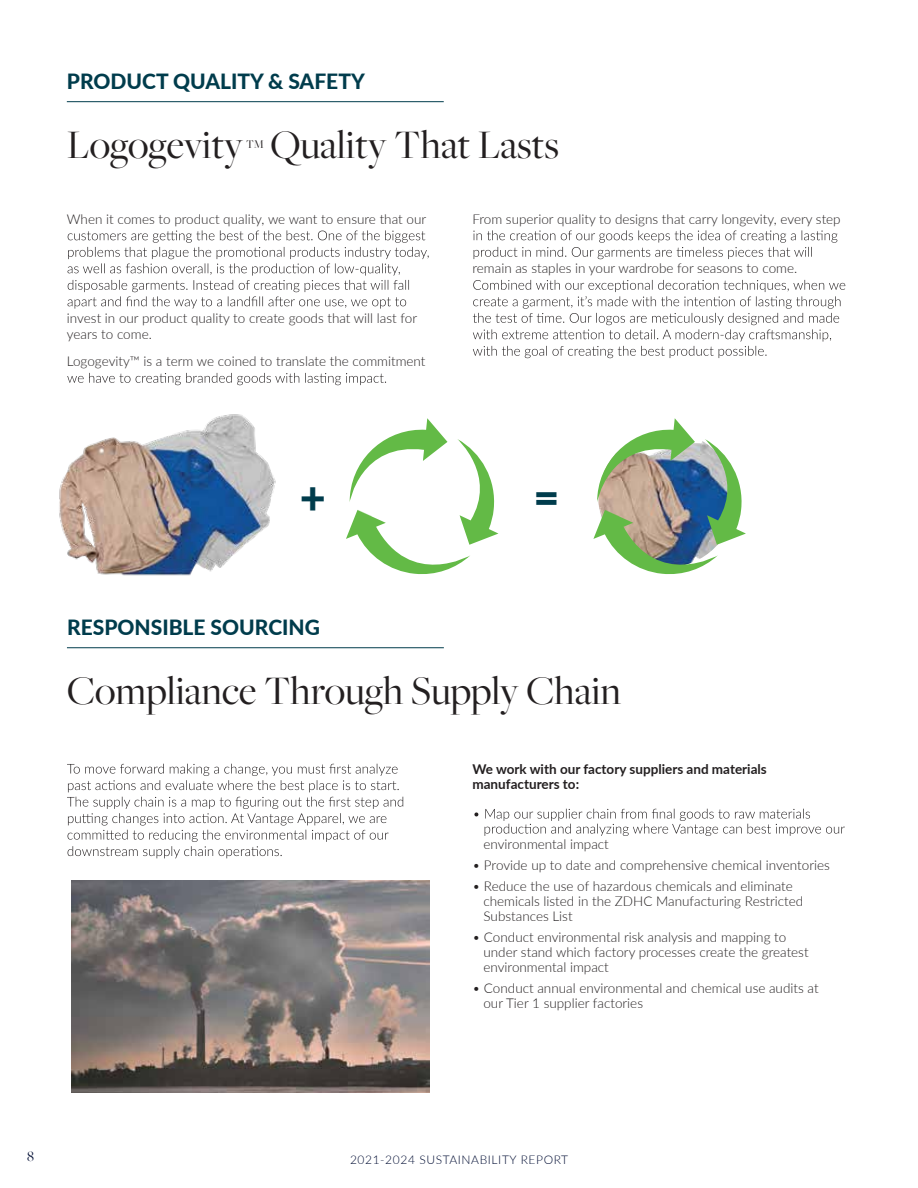
<style>
.page{position:relative;width:918px;height:1188px;background:#fff}
.page>*{position:absolute;margin:0;border:0;box-sizing:border-box;transform-origin:0 0}
.t1{font:800 45px "Lato";color:#003c4c}
.t2{font:42px "Freight Big Pro";color:#231f20}
.t3{font:800 21px "Lato";color:#003c4c}
.t4{font:15px "Freight Big Pro";color:#000d33}
.t5{font:300 13.5px/15px "Lato";color:#231f20}
.t6{font:700 13.5px/15px "Lato";color:#231f20}
.t7{font:12.3px "Freight Big Pro";color:#231f20}
.t8{font:300 12px "Lato";letter-spacing:.05em;color:#000d33}
</style>
<div class="page">
<hr style="left:67px;top:101px;width:377px;height:1px;background:#003c4c">
<svg style="left:68px;top:230px;width:361px;height:79px"></svg>
<svg style="left:67px;top:373px;width:319px;height:12px"></svg>
<svg style="left:473px;top:230px;width:364px;height:29px"></svg>
<svg style="left:473px;top:280px;width:372px;height:78px"></svg>
<hr style="left:67px;top:647px;width:377px;height:1px;background:#003c4c">
<svg style="left:67px;top:764px;width:336px;height:94px"></svg>
<svg style="left:474px;top:809px;width:371px;height:27px"></svg>
<img style="left:593px;top:418px;width:153px;height:156px">
<img style="left:59px;top:414px;width:217px;height:162px">
<svg style="left:346px;top:418px;width:152px;height:156px"></svg>
<img style="left:71px;top:880px;width:359px;height:213px">
<h3 class="t3" style="left:67px;top:66px;width:299px">PRODUCT QUALITY &amp; SAFETY</h3>
<h2 class="t2" style="left:67px;top:118px;width:178px">Logogevity</h2>
<p class="t7" style="left:246px;top:136px;width:19px">TM</p>
<h2 class="t2" style="left:271px;top:118px;width:290px">Quality That Lasts</h2>
<p class="t5" style="left:67px;top:211px;width:361px">When it comes to product quality, we want to ensure that our</p>
<p class="t5" style="left:67px;top:309px;width:352px;line-height:16.5px">invest in our product quality to create goods that will last for years to come.</p>
<p class="t5" style="left:67px;top:353px;width:360px">Logogevity™ is a term we coined to translate the commitment</p>
<p class="t5" style="left:472px;top:211px;width:370px">From superior quality to designs that carry longevity, every step</p>
<p class="t5" style="left:472px;top:260px;width:326px">remain as staples in your wardrobe for seasons to come.</p>
<h1 class="t1" style="left:300px;top:464px;width:28px">+</h1>
<h1 class="t1" style="left:534px;top:464px;width:28px">=</h1>
<h3 class="t3" style="left:67px;top:612px;width:254px">RESPONSIBLE SOURCING</h3>
<h2 class="t2" style="left:67px;top:664px;width:556px">Compliance Through Supply Chain</h2>
<p class="t6" style="left:472px;top:761px;width:296px">We work with our factory suppliers and materials manufacturers to:</p>
<p class="t5" style="left:483px;top:836px;width:127px">environmental impact</p>
<p class="t5" style="left:473px;top:857px;width:359px">• Provide up to date and comprehensive chemical inventories</p>
<p class="t5" style="left:483px;top:878px;width:321px;text-indent:-11px">• Reduce the use of hazardous chemicals and eliminate chemicals listed in the ZDHC Manufacturing Restricted<br>Substances List</p>
<p class="t5" style="left:483px;top:929px;width:327px;text-indent:-11px">• Conduct environmental risk analysis and mapping to under stand which factory processes create the greatest environmental impact</p>
<p class="t5" style="left:483px;top:980px;width:337px;text-indent:-11px">• Conduct annual environmental and chemical use audits at our Tier 1 supplier factories</p>
<p class="t4" style="left:27px;top:1146px;width:8px">8</p>
<p class="t8" style="left:350px;top:1152px;width:220px">2021-2024 SUSTAINABILITY REPORT</p>
</div>
